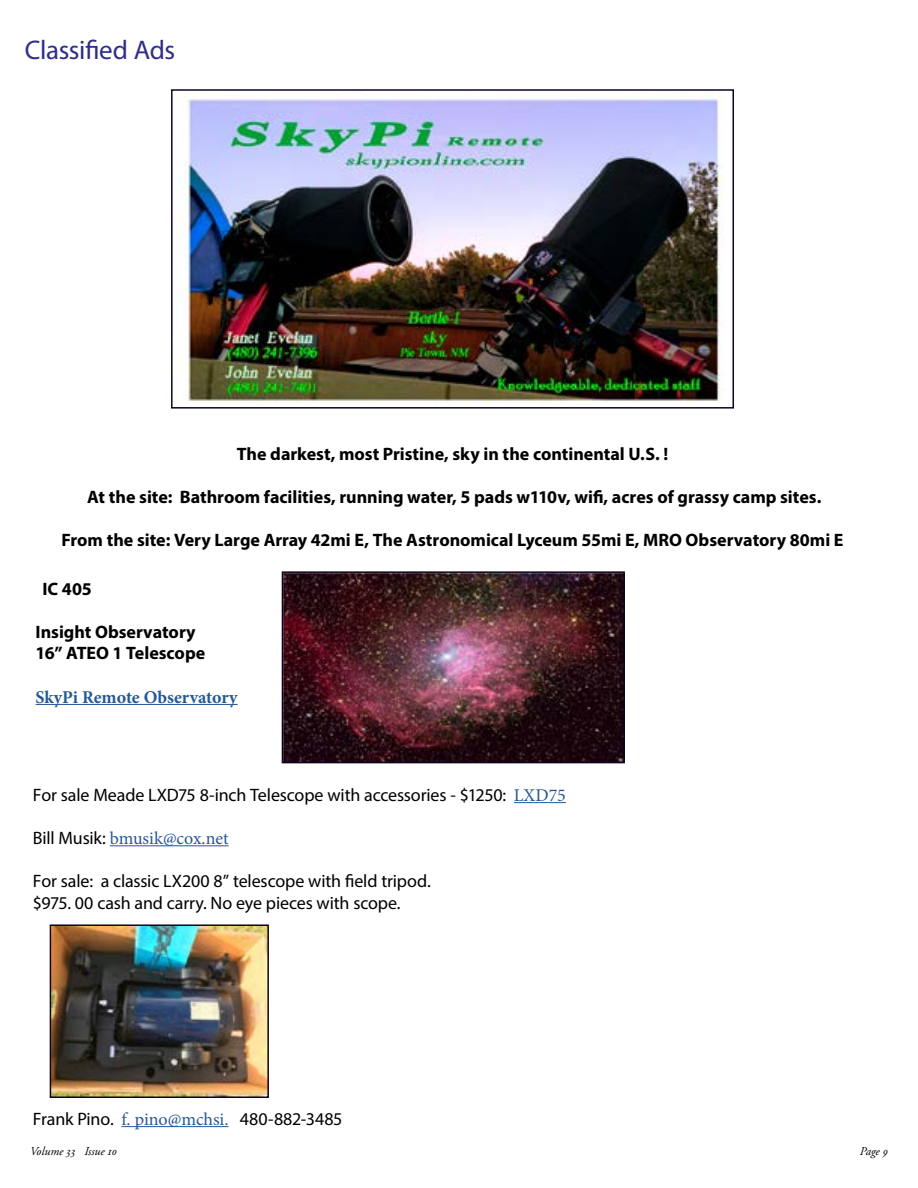
<style>
.page{position:relative;width:918px;height:1188px;background:#fff}
.page>*{position:absolute;margin:0;border:0;box-sizing:border-box;transform-origin:0 0}
.t1{font:27px "Myriad Pro";letter-spacing:-.015em;color:#2e2e8a}
.t2{font:700 18px/21.6px "Myriad Pro";color:#000}
.t3{font:18px/21.6px "Myriad Pro";letter-spacing:-.01em;color:#000}
.t4{font:18px "Minion Pro";letter-spacing:-.005em;color:#245897}
.t5{font:700 18px "Minion Pro";letter-spacing:-.005em;color:#245897}
.t6{font:italic 12px "Adobe Garamond Pro";color:#000}
.s1{font-family:"Minion Pro";color:#245897}
.s2{font-family:"Myriad Pro";color:#000}
</style>
<div class="page">
<img style="left:285px;top:574px;width:337px;height:186px">
<div style="left:282px;top:571px;width:343px;height:192px;border:2px solid #0f0321"></div>
<hr style="left:36px;top:704px;width:202px;height:1px;background:#245897">
<img style="left:180px;top:92px;width:543px;height:310px">
<div style="left:171px;top:89px;width:563px;height:320px;border:2px solid #0f0321"></div>
<hr style="left:514px;top:802px;width:52px;height:1px;background:#245897">
<hr style="left:110px;top:845px;width:119px;height:1px;background:#245897">
<hr style="left:121px;top:1126px;width:107px;height:1px;background:#245897">
<img style="left:53px;top:927px;width:213px;height:168px">
<div style="left:50px;top:924px;width:219px;height:174px;border:2px solid #0f0321"></div>
<h1 class="t1" style="left:25px;top:33px;width:152px">Classified Ads</h1>
<p class="t2" style="left:237px;top:442px;width:433px">The darkest, most Pristine, sky in the continental U.S. !</p>
<p class="t2" style="left:87px;top:486px;width:736px">At the site: Bathroom facilities, running water, 5 pads w110v, wifi, acres of grassy camp sites.</p>
<p class="t2" style="left:61px;top:529px;width:784px">From the site: Very Large Array 42mi E, The Astronomical Lyceum 55mi E, MRO Observatory 80mi E</p>
<p class="t2" style="left:42px;top:577px;width:51px">IC 405</p>
<p class="t2" style="left:36px;top:620px;width:171px">Insight Observatory<br>16” ATEO 1 Telescope</p>
<p class="t5" style="left:36px;top:684px;width:204px">SkyPi Remote Observatory</p>
<p class="t3" style="left:33px;top:784px;width:534px">For sale Meade LXD75 8-inch Telescope with accessories - $1250: <span class="s1">LXD75</span></p>
<p class="t4" style="left:33px;top:826px;width:197px"><span class="s2">Bill Musik:</span> bmusik@cox.net</p>
<p class="t3" style="left:33px;top:870px;width:399px">For sale: a classic LX200 8” telescope with field tripod. $975. 00 cash and carry. No eye pieces with scope.</p>
<p class="t3" style="left:33px;top:1108px;width:311px">Frank Pino. <span class="s1">f. pino@mchsi.</span> 480-882-3485</p>
<p class="t6" style="left:30px;top:1144px;width:88px">Volume 33 Issue 10</p>
<p class="t6" style="left:860px;top:1144px;width:29px">Page 9</p>
</div>
